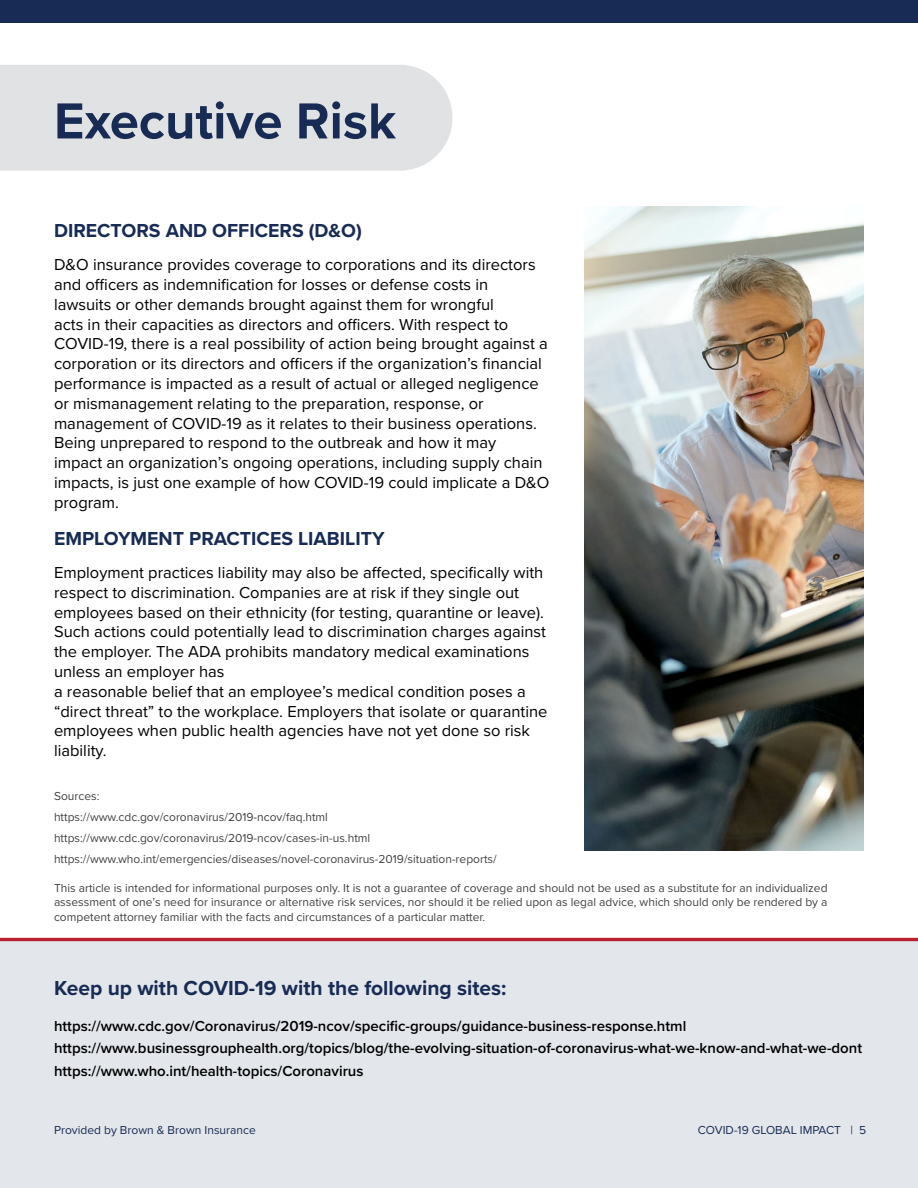
<style>
.page{position:relative;width:918px;height:1188px;background:#fff}
.page>*{position:absolute;margin:0;border:0;box-sizing:border-box;transform-origin:0 0}
.t1{font:700 52.5px "Proxima Nova";color:#172b54}
.t2{font:700 21px "Proxima Nova";color:#182b55}
.t3{font:700 19.5px "Proxima Nova";color:#172b54}
.t4{font:16.5px/19.8px "Proxima Nova";color:#000}
.t5{font:600 15px "Proxima Nova";color:#000}
.t6{font:12px/21px "Proxima Nova";color:#000}
.t7{font:12px "Proxima Nova";color:#172b54}
</style>
<div class="page">
<div style="left:0;top:0;width:918px;height:23px;background:#182b55"></div>
<img style="left:584px;top:207px;width:280px;height:643px">
<div style="left:0;top:942px;width:918px;height:246px;background:#e3e6eb"></div>
<hr style="left:0;top:938px;width:918px;height:3px;background:#bb2031">
<div style="left:0;top:65px;width:453px;height:106px;background:#e1e2e3"></div>
<p class="t1" style="left:54px;top:82px;width:344px">Executive Risk</p>
<p class="t3" style="left:54px;top:216px;width:309px">DIRECTORS AND OFFICERS (D&amp;O)</p>
<p class="t4" style="left:54px;top:254px;width:497px">D&amp;O insurance provides coverage to corporations and its directors and officers as indemnification for losses or defense costs in lawsuits or other demands brought against them for wrongful<br>acts in their capacities as directors and officers. With respect to COVID-19, there is a real possibility of action being brought against a corporation or its directors and officers if the organization’s financial performance is impacted as a result of actual or alleged negligence or mismanagement relating to the preparation, response, or management of COVID-19 as it relates to their business operations.<br>Being unprepared to respond to the outbreak and how it may<br>impact an organization’s ongoing operations, including supply chain impacts, is just one example of how COVID-19 could implicate a D&amp;O program.</p>
<p class="t3" style="left:54px;top:524px;width:332px">EMPLOYMENT PRACTICES LIABILITY</p>
<p class="t4" style="left:54px;top:562px;width:495px">Employment practices liability may also be affected, specifically with respect to discrimination. Companies are at risk if they single out employees based on their ethnicity (for testing, quarantine or leave).<br>Such actions could potentially lead to discrimination charges against the employer. The ADA prohibits mandatory medical examinations unless an employer has<br>a reasonable belief that an employee’s medical condition poses a “direct threat” to the workplace. Employers that isolate or quarantine employees when public health agencies have not yet done so risk liability.</p>
<p class="t6" style="left:54px;top:785px;width:444px">Sources:<br>https://www.cdc.gov/coronavirus/2019-ncov/faq.html https://www.cdc.gov/coronavirus/2019-ncov/cases-in-us.html https://www.who.int/emergencies/diseases/novel-coronavirus-2019/situation-reports/</p>
<p class="t6" style="left:54px;top:880px;width:775px;line-height:14.4px;text-align:justify">This article is intended for informational purposes only. It is not a guarantee of coverage and should not be used as a substitute for an individualized assessment of one’s need for insurance or alternative risk services, nor should it be relied upon as legal advice, which should only be rendered by a competent attorney familiar with the facts and circumstances of a particular matter.</p>
<p class="t2" style="left:54px;top:972px;width:454px">Keep up with COVID-19 with the following sites:</p>
<p class="t5" style="left:54px;top:1014px;width:634px">https://www.cdc.gov/Coronavirus/2019-ncov/specific-groups/guidance-business-response.html</p>
<p class="t5" style="left:54px;top:1037px;width:810px">https://www.businessgrouphealth.org/topics/blog/the-evolving-situation-of-coronavirus-what-we-know-and-what-we-dont</p>
<p class="t5" style="left:54px;top:1059px;width:311px">https://www.who.int/health-topics/Coronavirus</p>
<p class="t7" style="left:54px;top:1121px;width:203px">Provided by Brown &amp; Brown Insurance</p>
<p class="t7" style="left:698px;top:1121px;width:170px">COVID-19 GLOBAL IMPACT | 5</p>
</div>
